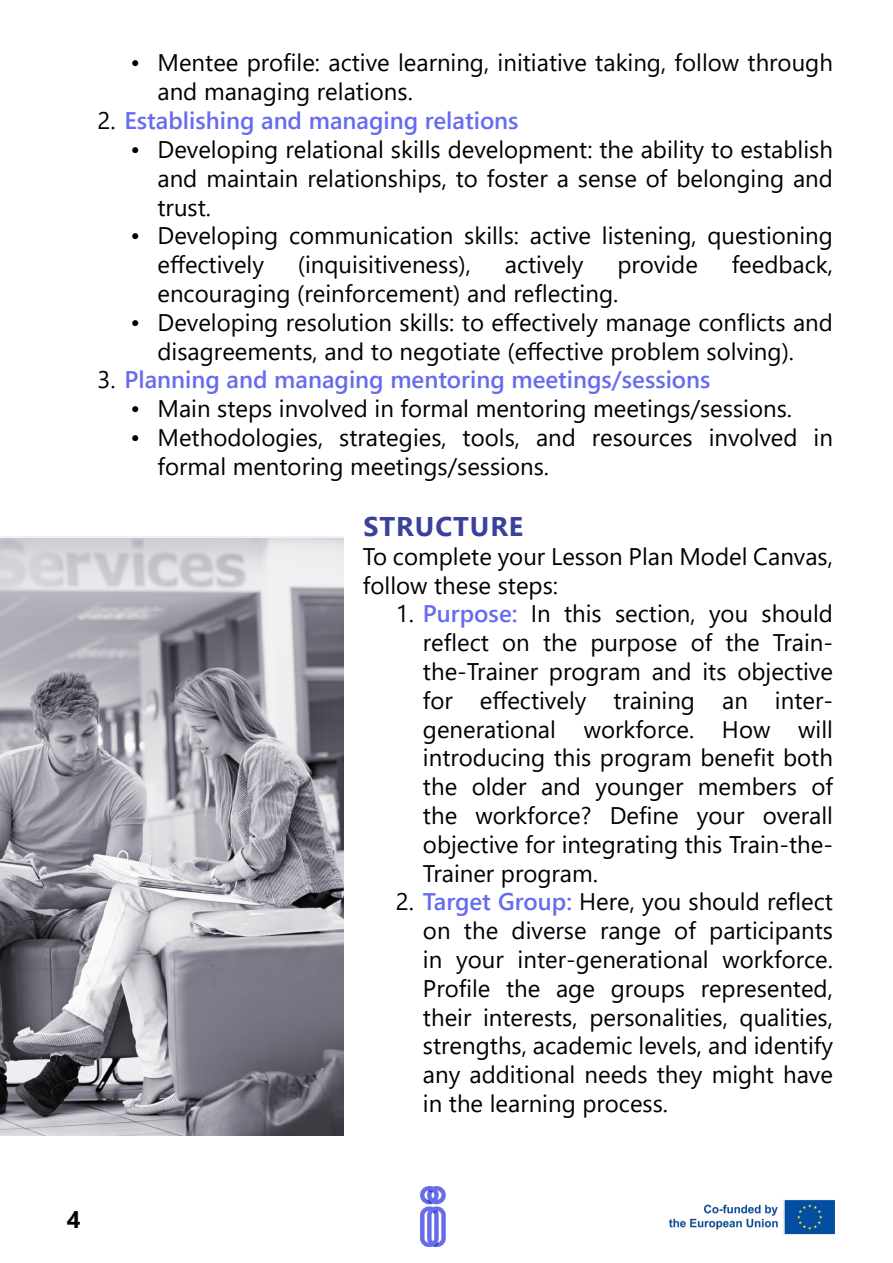
<style>
.page{position:relative;width:893px;height:1263px;background:#fff}
.page>*{position:absolute;margin:0;border:0;box-sizing:border-box;transform-origin:0 0}
.t1{font:700 27px "Segoe UI";letter-spacing:.035em;color:#3a419a}
.t2{font:24px/28.8px "Segoe UI";color:#000}
.t3{font:600 24px "Segoe UI";color:#666cef}
.t4{font:700 24px "Segoe UI";color:#000}
.s1{font-weight:400;color:#000}
.s2{font-weight:600;color:#666cef}
</style>
<div class="page">
<img style="left:421px;top:1186px;width:25px;height:61px">
<img style="left:669px;top:1199px;width:165px;height:35px">
<svg style="left:0;top:536px;width:343px;height:599px;background:#9c9ca4"></svg>
<p class="t2" style="left:158px;top:46px;width:677px;text-indent:-27px">• Mentee profile: active learning, initiative taking, follow through and managing relations.</p>
<p class="t3" style="left:98px;top:98px;width:423px"><span class="s1">2.</span> Establishing and managing relations</p>
<p class="t2" style="left:158px;top:133px;width:677px;text-align:justify;text-indent:-27px">• Developing relational skills development: the ability to establish and maintain relationships, to foster a sense of belonging and trust.</p>
<p class="t2" style="left:158px;top:219px;width:677px;text-indent:-27px">• Developing communication skills: active listening, questioning effectively</p>
<p class="t2" style="left:298px;top:248px;width:175px">(inquisitiveness),</p>
<p class="t2" style="left:505px;top:248px;width:80px">actively</p>
<p class="t2" style="left:617px;top:248px;width:82px">provide</p>
<p class="t2" style="left:732px;top:248px;width:103px">feedback,</p>
<p class="t2" style="left:158px;top:277px;width:462px">encouraging (reinforcement) and reflecting.</p>
<p class="t2" style="left:131px;top:306px;width:704px;text-align:center">• Developing resolution skills: to effectively manage conflicts and disagreements, and to negotiate (effective problem solving).</p>
<p class="t3" style="left:98px;top:357px;width:615px"><span class="s1">3.</span> Planning and managing mentoring meetings/sessions</p>
<p class="t2" style="left:131px;top:392px;width:663px">• Main steps involved in formal mentoring meetings/sessions.</p>
<p class="t2" style="left:158px;top:421px;width:677px;text-indent:-27px">• Methodologies, strategies, tools, and resources involved in formal mentoring meetings/sessions.</p>
<p class="t1" style="left:363px;top:501px;width:161px">STRUCTURE</p>
<p class="t2" style="left:363px;top:540px;width:472px">To complete your Lesson Plan Model Canvas, follow these steps:</p>
<p class="t2" style="left:423px;top:597px;width:412px;text-align:justify;text-indent:-27px">1. <span class="s2">Purpose:</span> In this section, you should reflect on the purpose of the Train&shy;the-Trainer program and its objective for effectively training an inter&shy;generational workforce. How will introducing this program benefit both the older and younger members of the workforce? Define your overall objective for integrating this Train-the-Trainer program.</p>
<p class="t2" style="left:423px;top:885px;width:412px;text-align:justify;text-indent:-27px">2. <span class="s2">Target Group:</span> Here, you should reflect on the diverse range of participants in your inter-generational workforce.<br>Profile the age groups represented, their interests, personalities, qualities, strengths, academic levels, and identify any additional needs they might have in the learning process.</p>
<p class="t4" style="left:67px;top:1197px;width:15px">4</p>
</div>
